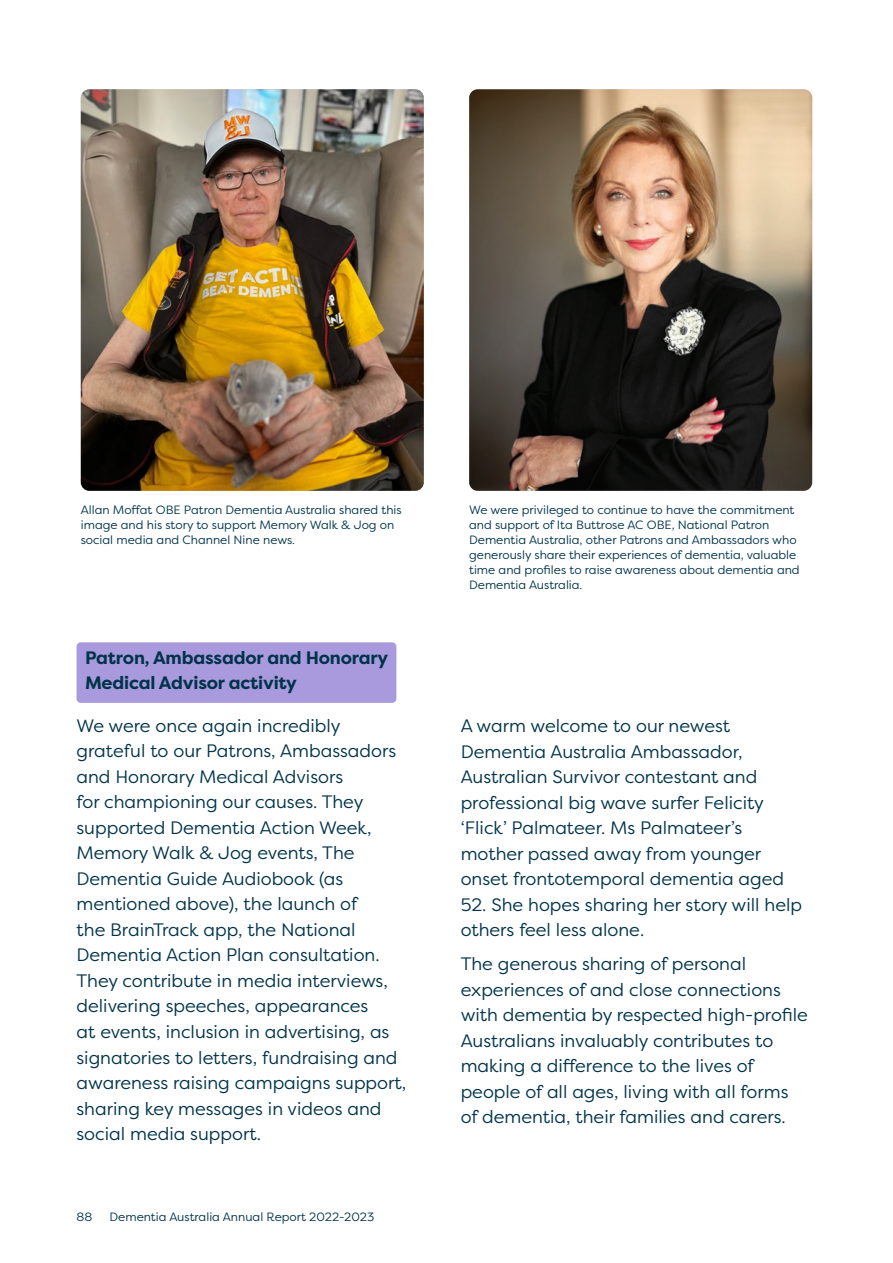
<style>
.page{position:relative;width:893px;height:1263px;background:#fff}
.page>*{position:absolute;margin:0;border:0;box-sizing:border-box;transform-origin:0 0}
.BODY{font:18px/25.5px "Filson Pro";color:#003349}
.H2__2023__Lavender{font:700 18px/25.5px "Filson Pro";letter-spacing:-.01em;color:#00334a}
.t1{font:12px/15px "Filson Pro";color:#00334a}
.t2{font:12px "Filson Pro";color:#003349}
</style>
<div class="page">
<div style="left:77px;top:642px;width:319px;height:61px;background:#a999dd;border-radius:4px"></div>
<img style="left:81px;top:89px;width:343px;height:402px">
<img style="left:469px;top:89px;width:343px;height:402px">
<p class="t1" style="left:81px;top:502px;width:322px">Allan Moffat OBE Patron Dementia Australia shared this image and his story to support Memory Walk &amp; Jog on social media and Channel Nine news.</p>
<p class="t1" style="left:469px;top:502px;width:332px">We were privileged to continue to have the commitment and support of Ita Buttrose AC OBE, National Patron Dementia Australia, other Patrons and Ambassadors who generously share their experiences of dementia, valuable time and profiles to raise awareness about dementia and Dementia Australia.</p>
<h2 class="H2__2023__Lavender" style="left:85px;top:645px;width:305px">Patron, Ambassador and Honorary<br>Medical Advisor activity</h2>
<p class="BODY" style="left:77px;top:712px;width:331px">We were once again incredibly grateful to our Patrons, Ambassadors and Honorary Medical Advisors<br>for championing our causes. They supported Dementia Action Week, Memory Walk &amp; Jog events, The Dementia Guide Audiobook (as mentioned above), the launch of<br>the BrainTrack app, the National Dementia Action Plan consultation.<br>They contribute in media interviews, delivering speeches, appearances<br>at events, inclusion in advertising, as signatories to letters, fundraising and awareness raising campaigns support, sharing key messages in videos and social media support.</p>
<p class="BODY" style="left:461px;top:712px;width:325px">A warm welcome to our newest Dementia Australia Ambassador, Australian Survivor contestant and professional big wave surfer Felicity ‘Flick’ Palmateer. Ms Palmateer’s mother passed away from younger onset frontotemporal dementia aged</p>
<p class="BODY" style="left:461px;top:891px;width:343px">52. She hopes sharing her story will help others feel less alone.</p>
<p class="BODY" style="left:461px;top:950px;width:349px">The generous sharing of personal experiences of and close connections with dementia by respected high-profile Australians invaluably contributes to making a difference to the lives of people of all ages, living with all forms of dementia, their families and carers.</p>
<p class="t2" style="left:77px;top:1209px;width:17px">88</p>
<p class="t2" style="left:110px;top:1209px;width:266px">Dementia Australia Annual Report 2022-2023</p>
</div>
